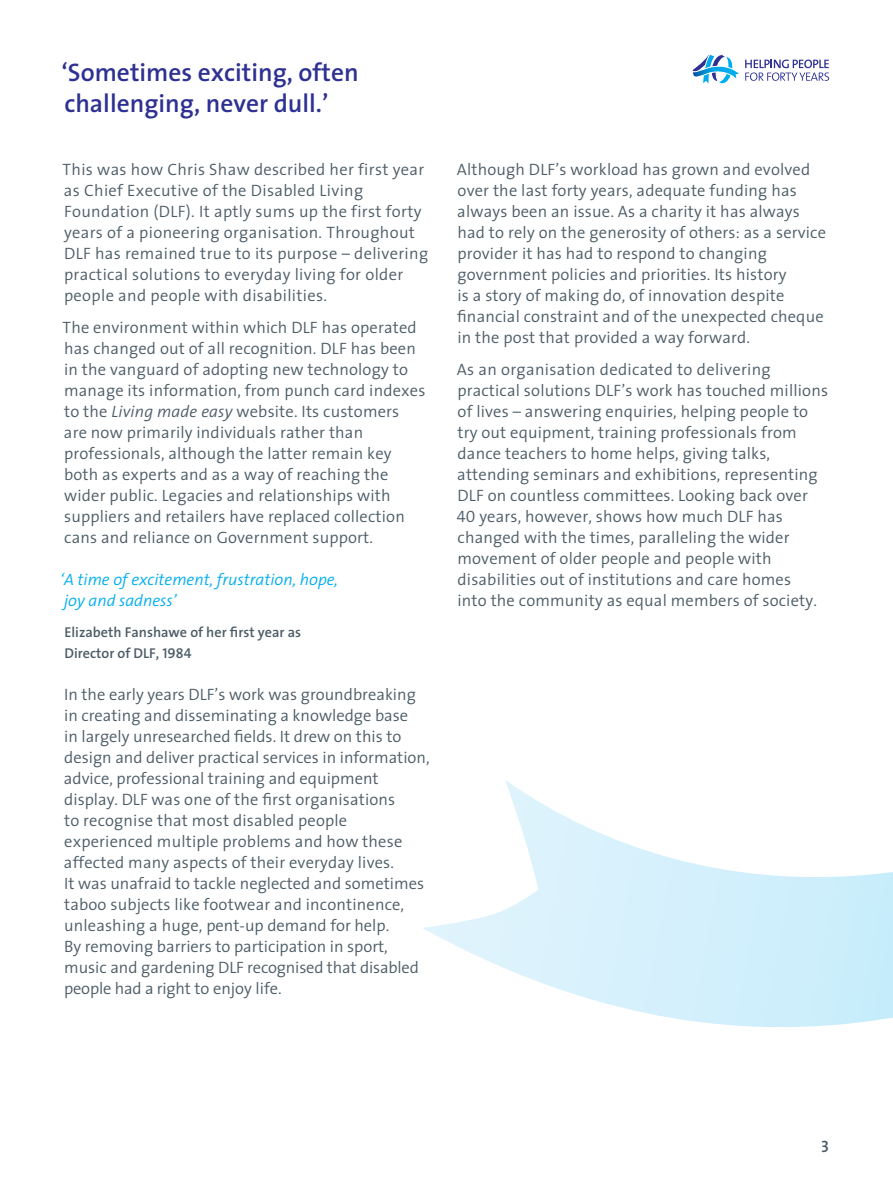
<style>
.page{position:relative;width:893px;height:1191px;background:#fff}
.page>*{position:absolute;margin:0;border:0;box-sizing:border-box;transform-origin:0 0}
.t1{font:600 25.5px/31.5px "The Sans";color:#2e3192}
.t2{font:300 16.5px/21px "The Sans";letter-spacing:.01em;color:#4c5c66}
.t3{font:italic 300 16.5px/21px "The Sans";color:#00aeef}
.t4{font:16.5px "The Sans Semi Bold Caps";color:#4c5c66}
.t5{font:600 14.25px/21px "The Sans";color:#4c5c66}
.s1{font-style:italic}
.s2{font-family:"The Sans Semi Bold Caps";font-weight:400}
.s3{font-family:"The Sans Semi Light Caps";font-weight:400}
</style>
<div class="page">
<svg style="left:692px;top:54px;width:137px;height:30px"></svg>
<svg style="left:423px;top:780px;width:470px;height:247px"></svg>
<h1 class="t1" style="left:61px;top:55px;width:299px">‘Sometimes exciting, often challenging, never dull.’</h1>
<p class="t2" style="left:63px;top:158px;width:367px">This was how Chris Shaw described her first year as Chief Executive of the Disabled Living Foundation (DLF). It aptly sums up the first forty years of a pioneering organisation. Throughout DLF has remained true to its purpose – delivering practical solutions to everyday living for older people and people with disabilities.</p>
<p class="t2" style="left:63px;top:316px;width:364px">The environment within which DLF has operated has changed out of all recognition. DLF has been in the vanguard of adopting new technology to manage its information, from punch card indexes to the <span class="s1">Living made easy</span> website. Its customers<br>are now primarily individuals rather than professionals, although the latter remain key both as experts and as a way of reaching the wider public. Legacies and relationships with suppliers and retailers have replaced collection cans and reliance on Government support.</p>
<p class="t3" style="left:60px;top:568px;width:279px">‘A time of excitement, frustration, hope, joy and sadness’</p>
<p class="t5" style="left:64px;top:621px;width:238px">Elizabeth Fanshawe of her first year as<br>Director of DLF, <span class="s2">1984</span></p>
<p class="t2" style="left:64px;top:683px;width:367px">In the early years DLF’s work was groundbreaking in creating and disseminating a knowledge base<br>in largely unresearched fields. It drew on this to design and deliver practical services in information, advice, professional training and equipment display. DLF was one of the first organisations<br>to recognise that most disabled people experienced multiple problems and how these affected many aspects of their everyday lives.<br>It was unafraid to tackle neglected and sometimes taboo subjects like footwear and incontinence, unleashing a huge, pent-up demand for help.<br>By removing barriers to participation in sport, music and gardening DLF recognised that disabled people had a right to enjoy life.</p>
<p class="t2" style="left:457px;top:158px;width:371px">Although DLF’s workload has grown and evolved over the last forty years, adequate funding has always been an issue. As a charity it has always had to rely on the generosity of others: as a service provider it has had to respond to changing government policies and priorities. Its history<br>is a story of making do, of innovation despite financial constraint and of the unexpected cheque in the post that provided a way forward.</p>
<p class="t2" style="left:457px;top:358px;width:373px">As an organisation dedicated to delivering practical solutions DLF’s work has touched millions of lives – answering enquiries, helping people to try out equipment, training professionals from dance teachers to home helps, giving talks, attending seminars and exhibitions, representing DLF on countless committees. Looking back over <span class="s3">40</span> years, however, shows how much DLF has changed with the times, paralleling the wider movement of older people and people with disabilities out of institutions and care homes<br>into the community as equal members of society.</p>
<p class="t4" style="left:821px;top:1132px;width:10px">3</p>
</div>
